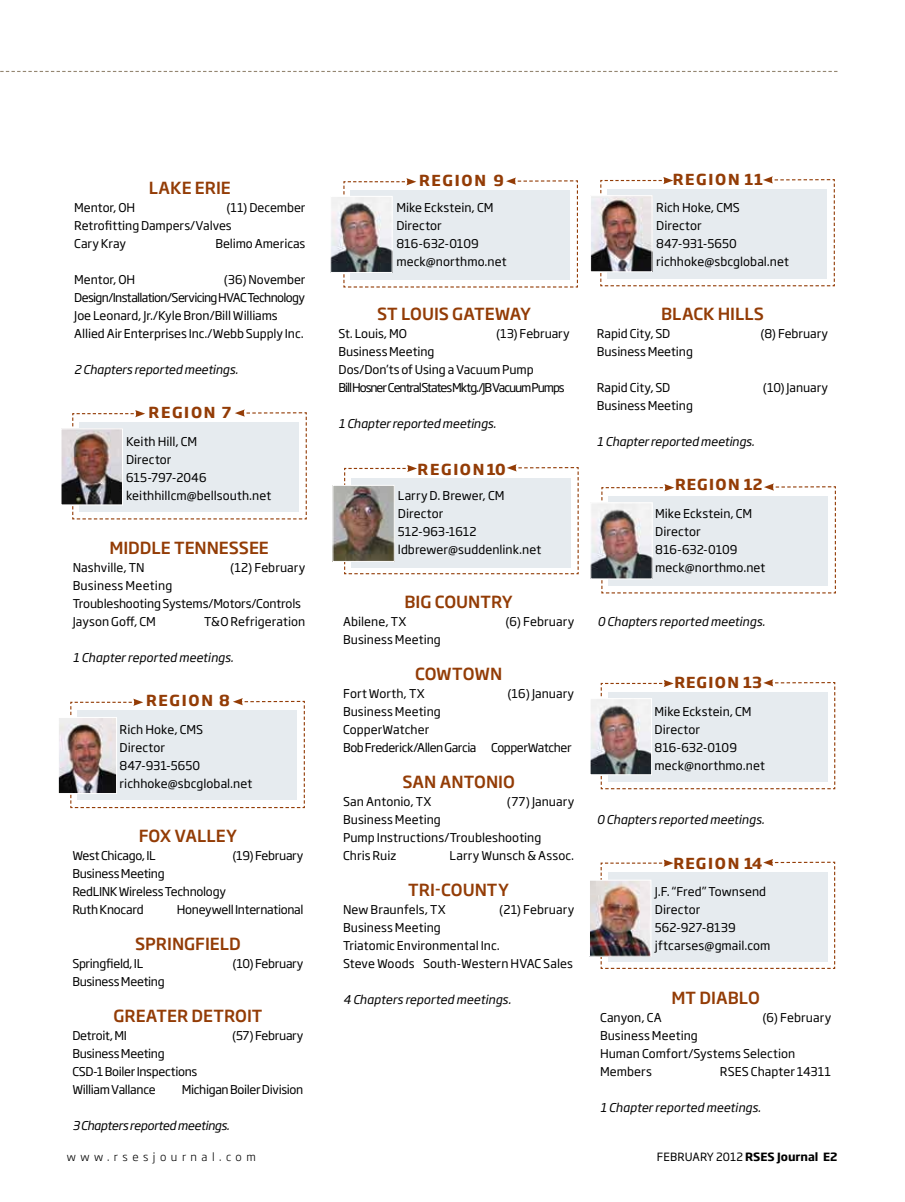
<style>
.page{position:relative;width:905px;height:1202px;background:#fff}
.page>*{position:absolute;margin:0;border:0;box-sizing:border-box;transform-origin:0 0}
.t1{font:500 16.5px "Soho Gothic Std";color:#933c06}
.t2{font:700 15px "Soho Gothic Std";letter-spacing:.105em;color:#933c06}
.t3{font:12px/18px "Soho Gothic Std";color:#000}
.t4{font:italic 12px "Soho Gothic Std";letter-spacing:-.005em;color:#000}
.t5{font:12px/18px "Soho Gothic Std";letter-spacing:-.025em;color:#000}
.t6{font:12px/18px "Soho Gothic Std";letter-spacing:-.03em;color:#000}
.t7{font:12px/18px "Soho Gothic Std";letter-spacing:-.035em;color:#000}
.t8{font:italic 12px "Soho Gothic Std";letter-spacing:-.03em;color:#000}
.t9{font:12px "Soho Gothic Std";letter-spacing:-.02em;color:#000}
.t10{font:700 11.25px "Soho Gothic Std";color:#000}
.t11{font:300 11.25px "Soho Gothic Std";letter-spacing:.4em;color:#000}
.s1{font-weight:400}
</style>
<div class="page">
<svg style="left:344px;top:464px;width:235px;height:111px"></svg>
<svg style="left:0;top:71px;width:837px;height:1px"></svg>
<img style="left:334px;top:487px;width:59px;height:73px">
<div style="left:332px;top:485px;width:63px;height:77px;border:1px solid #fff"></div>
<svg style="left:70px;top:698px;width:235px;height:110px"></svg>
<img style="left:60px;top:719px;width:55px;height:73px">
<div style="left:58px;top:717px;width:59px;height:77px;border:1px solid #fff"></div>
<svg style="left:72px;top:409px;width:235px;height:111px"></svg>
<img style="left:62px;top:430px;width:59px;height:73px">
<div style="left:60px;top:428px;width:63px;height:77px;border:1px solid #fff"></div>
<svg style="left:343px;top:177px;width:235px;height:111px"></svg>
<img style="left:332px;top:198px;width:58px;height:73px">
<div style="left:330px;top:196px;width:62px;height:77px;border:1px solid #fff"></div>
<svg style="left:600px;top:176px;width:235px;height:111px"></svg>
<img style="left:592px;top:197px;width:58px;height:73px">
<div style="left:590px;top:195px;width:62px;height:77px;border:1px solid #fff"></div>
<svg style="left:601px;top:483px;width:235px;height:111px"></svg>
<img style="left:592px;top:504px;width:58px;height:73px">
<div style="left:590px;top:502px;width:62px;height:77px;border:1px solid #fff"></div>
<svg style="left:600px;top:679px;width:235px;height:111px"></svg>
<img style="left:591px;top:700px;width:59px;height:73px">
<div style="left:589px;top:698px;width:63px;height:77px;border:1px solid #fff"></div>
<svg style="left:600px;top:859px;width:235px;height:110px"></svg>
<img style="left:591px;top:881px;width:58px;height:73px">
<div style="left:589px;top:879px;width:62px;height:77px;border:1px solid #fff"></div>
<h1 class="t1" style="left:149px;top:177px;width:84px">LAKE ERIE</h1>
<p class="t3" style="left:74px;top:198px;width:233px;text-indent:152px">(11) December<br>Retrofitting Dampers/Valves<br>Cary Kray</p>
<p class="t3" style="left:74px;top:198px;width:57px">Mentor, OH</p>
<p class="t3" style="left:215px;top:234px;width:91px">Belimo Americas</p>
<p class="t3" style="left:74px;top:270px;width:233px;text-indent:149px">(36) November Design/Installation/Servicing HVAC Technology Joe Leonard, Jr./Kyle Bron/Bill Williams Allied Air Enterprises Inc./Webb Supply Inc.</p>
<p class="t4" style="left:74px;top:362px;width:165px">2 Chapters reported meetings.</p>
<p class="t3" style="left:74px;top:270px;width:57px">Mentor, OH</p>
<p class="t2" style="left:148px;top:402px;width:84px">REGION 7</p>
<p class="t3" style="left:126px;top:432px;width:147px">Keith H ill, CM<br>Director<br>615-797-2046 keithhillcm@bellsouth.net</p>
<h1 class="t1" style="left:109px;top:537px;width:161px">MIDDLE TENNESSEE</h1>
<p class="t3" style="left:73px;top:558px;width:63px">Nashville, TN</p>
<p class="t3" style="left:230px;top:558px;width:77px">(12) February</p>
<p class="t3" style="left:73px;top:576px;width:230px">Business Meeting<br>Troubleshooting Systems/Motors/Controls<br>Jayson Goff, CM T</p>
<p class="t3" style="left:211px;top:612px;width:96px">&amp;O Refrigeration</p>
<p class="t4" style="left:73px;top:650px;width:162px">1 Chapter reported meetings.</p>
<p class="t2" style="left:146px;top:691px;width:85px">REGION 8</p>
<p class="t3" style="left:120px;top:720px;width:134px">Rich Hoke, CMS<br>Director<br>847-931-5650 richhoke@sbcglobal.net</p>
<h1 class="t1" style="left:139px;top:825px;width:58px">FOX VALLEY</h1>
<p class="t5" style="left:72px;top:846px;width:85px">West Chicago, IL</p>
<p class="t5" style="left:232px;top:846px;width:73px">(19) February</p>
<p class="t5" style="left:72px;top:864px;width:155px">Business Meeting<br>RedLIN K Wireless Technology<br>Ruth Knocard H</p>
<p class="t5" style="left:185px;top:900px;width:120px">oneywell International</p>
<h1 class="t1" style="left:135px;top:933px;width:107px">SPRINGFIELD</h1>
<p class="t5" style="left:72px;top:954px;width:72px">Springfield, IL</p>
<p class="t5" style="left:232px;top:954px;width:72px">(10) February</p>
<p class="t5" style="left:72px;top:972px;width:94px">Business Meeting</p>
<h1 class="t1" style="left:113px;top:1005px;width:151px">GREATER DETROIT</h1>
<p class="t9" style="left:72px;top:1028px;width:56px">Detroit, MI</p>
<p class="t5" style="left:232px;top:1026px;width:73px">(57) February</p>
<p class="t6" style="left:72px;top:1044px;width:126px">Business Meeting<br>CSD-1 Boiler Inspections<br>William Vallance</p>
<p class="t6" style="left:182px;top:1080px;width:123px">Michigan Boiler Division</p>
<p class="t8" style="left:72px;top:1118px;width:159px">3 Chapters reported meetings.</p>
<p class="t2" style="left:419px;top:171px;width:86px">REGION 9</p>
<p class="t3" style="left:396px;top:198px;width:112px">Mike Eckstein, CM<br>Director<br>816-632-0109 meck@northmo.net</p>
<h1 class="t1" style="left:377px;top:303px;width:156px">ST LOUIS GATEWAY</h1>
<p class="t3" style="left:338px;top:324px;width:70px">St. Louis, MO</p>
<p class="t3" style="left:496px;top:324px;width:75px">(13) February</p>
<p class="t7" style="left:338px;top:342px;width:228px">Business Meeting<br>Dos/Don’ts of Using a Vacuum Pump<br>BillHosner CentralStates Mktg./JB Vacuum Pumps</p>
<p class="t4" style="left:338px;top:416px;width:159px">1 Chapter reported meetings.</p>
<p class="t2" style="left:417px;top:459px;width:90px">REGION 10</p>
<p class="t3" style="left:398px;top:486px;width:145px">Larry D. Brewer, CM<br>Director<br>512-963-1612 ldbrewer@suddenlink.net</p>
<h1 class="t1" style="left:404px;top:591px;width:110px">BIG COUNTRY</h1>
<p class="t3" style="left:343px;top:612px;width:65px">Abilene, TX</p>
<p class="t3" style="left:505px;top:612px;width:70px">(6) February</p>
<p class="t3" style="left:343px;top:630px;width:99px">Business Meeting</p>
<h1 class="t1" style="left:415px;top:663px;width:89px">COWTOWN</h1>
<p class="t3" style="left:343px;top:684px;width:83px">Fort Worth, TX</p>
<p class="t3" style="left:507px;top:684px;width:68px">(16) January</p>
<p class="t6" style="left:343px;top:702px;width:230px">Business Meeting<br>CopperWatcher<br>Bob Frederick/Allen Garcia CopperWatcher</p>
<h1 class="t1" style="left:402px;top:771px;width:114px">SAN ANTONIO</h1>
<p class="t3" style="left:343px;top:792px;width:90px">San Antonio, TX</p>
<p class="t3" style="left:507px;top:792px;width:69px">(77) January</p>
<p class="t3" style="left:343px;top:810px;width:200px">Business Meeting<br>Pump Instructions/Troubleshooting<br>Chris Ruiz</p>
<p class="t3" style="left:449px;top:846px;width:126px">Larry Wunsch &amp; Assoc.</p>
<h1 class="t1" style="left:408px;top:879px;width:102px">TRI-COUNTY</h1>
<p class="t3" style="left:343px;top:900px;width:104px">New Braunfels, TX</p>
<p class="t3" style="left:499px;top:900px;width:76px">(21) February</p>
<p class="t3" style="left:343px;top:918px;width:231px">Business Meeting<br>Triatomic Environmental Inc.<br>Steve Woods South-Western HVAC Sales</p>
<p class="t4" style="left:343px;top:992px;width:169px">4 Chapters reported meetings.</p>
<p class="t2" style="left:672px;top:169px;width:92px">REGION 11</p>
<p class="t3" style="left:656px;top:198px;width:134px">Rich Hoke, CMS<br>Director<br>847-931-5650 richhoke@sbcglobal.net</p>
<h1 class="t1" style="left:661px;top:303px;width:104px">BLACK HILLS</h1>
<p class="t3" style="left:597px;top:324px;width:75px">Rapid City, SD</p>
<p class="t3" style="left:760px;top:324px;width:69px">(8) February</p>
<p class="t3" style="left:597px;top:342px;width:97px">Business Meeting</p>
<p class="t3" style="left:597px;top:378px;width:75px">Rapid City, SD</p>
<p class="t3" style="left:762px;top:378px;width:67px">(10) January</p>
<p class="t3" style="left:597px;top:396px;width:97px">Business Meeting</p>
<p class="t4" style="left:597px;top:434px;width:159px">1 Chapter reported meetings.</p>
<p class="t2" style="left:675px;top:475px;width:89px">REGION 12</p>
<p class="t3" style="left:655px;top:504px;width:112px">Mike Eckstein, CM<br>Director<br>816-632-0109 meck@northmo.net</p>
<p class="t4" style="left:597px;top:614px;width:169px">0 Chapters reported meetings.</p>
<p class="t2" style="left:674px;top:672px;width:89px">REGION 13</p>
<p class="t3" style="left:654px;top:702px;width:112px">Mike Eckstein, CM<br>Director<br>816-632-0109 meck@northmo.net</p>
<p class="t4" style="left:596px;top:812px;width:169px">0 Chapters reported meetings.</p>
<p class="t2" style="left:673px;top:853px;width:90px">REGION 14</p>
<p class="t3" style="left:655px;top:882px;width:117px">J.F. “Fred” Townsend<br>Director<br>562-927-8139 jftcarses@gmail.com</p>
<h1 class="t1" style="left:671px;top:987px;width:90px">MT DIABLO</h1>
<p class="t3" style="left:600px;top:1008px;width:59px">Canyon, CA</p>
<p class="t3" style="left:762px;top:1008px;width:70px">(6) February</p>
<p class="t3" style="left:600px;top:1026px;width:197px">Business Meeting<br>H uman Comfort/Systems Selection<br>Members</p>
<p class="t3" style="left:720px;top:1062px;width:16px">RSES</p>
<p class="t3" style="left:750px;top:1062px;width:82px">Chapter 14311</p>
<p class="t4" style="left:600px;top:1100px;width:162px">1 Chapter reported meetings.</p>
<p class="t11" style="left:67px;top:1150px;width:190px">www.rsesjournal.com</p>
<p class="t10" style="left:657px;top:1149px;width:182px"><span class="s1">FEBRuary 2012</span> RSES JOURNAL E2</p>
</div>
